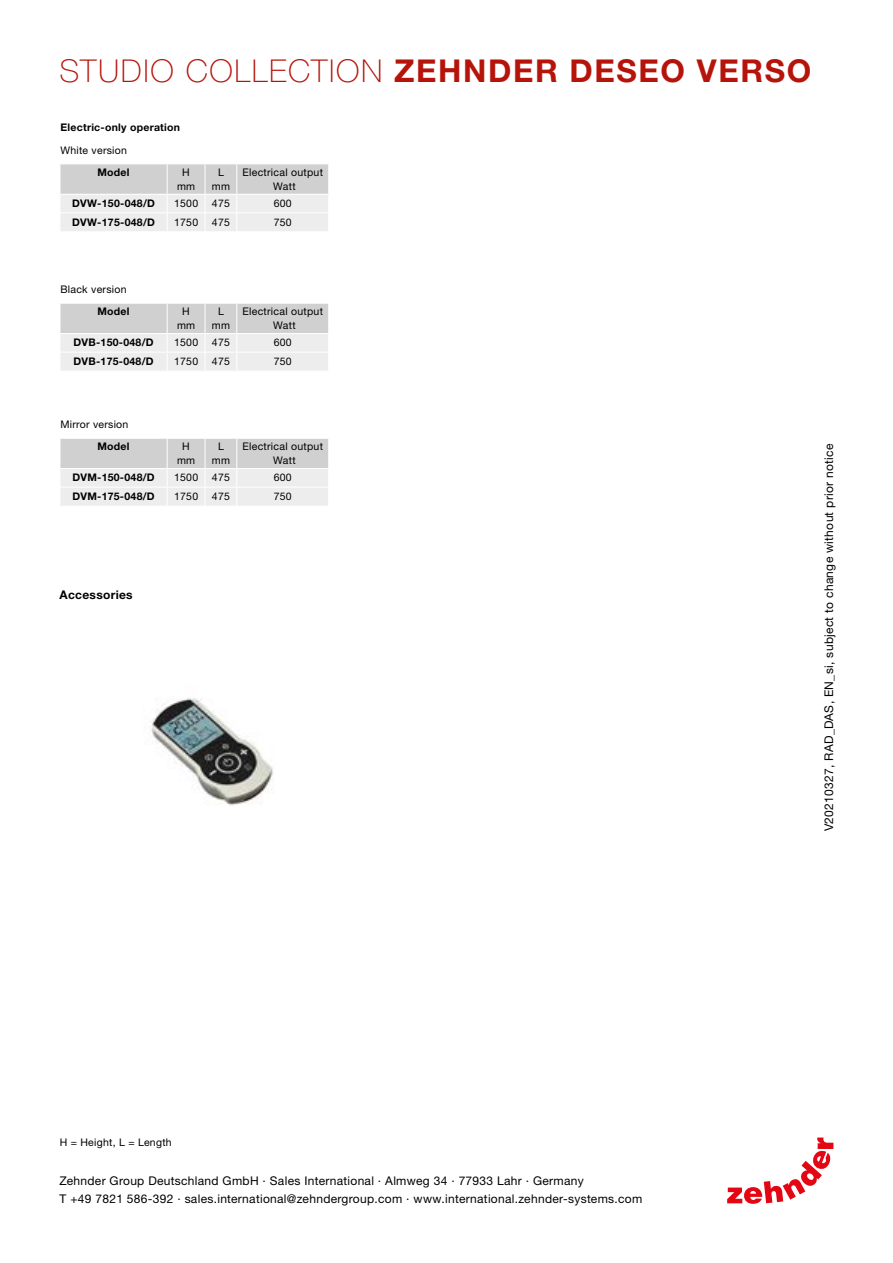
<style>
.page{position:relative;width:893px;height:1263px;background:#fff}
.page>*{position:absolute;margin:0;border:0;box-sizing:border-box;transform-origin:0 0}
.t1{font:700 31.5px "Helvetica Neue LTW1 G";letter-spacing:.05em;color:#b6140b}
.t2{font:12px/18px "Helvetica Neuefor Zehnder";letter-spacing:.025em;color:#000}
.t3{font:700 12px "Helvetica Neue LTW1 G";letter-spacing:.025em;color:#000}
.t4{font:10.5px/13.5px "Helvetica Neuefor Zehnder";letter-spacing:.025em;color:#000;text-align:center}
.t5{font:700 10.5px "Helvetica Neue LTW1 G";letter-spacing:.025em;color:#000}
.s1{font-weight:100}
</style>
<div class="page">
<svg style="left:60px;top:164px;width:269px;height:67px;background:#e0e0e0"></svg>
<hr style="left:60px;top:194px;width:107px;height:1px;background:#fff">
<hr style="left:167px;top:194px;width:38px;height:1px;background:#fff">
<hr style="left:205px;top:194px;width:32px;height:1px;background:#fff">
<hr style="left:237px;top:194px;width:92px;height:1px;background:#fff">
<hr style="left:60px;top:212px;width:107px;height:1px;background:#fff">
<hr style="left:167px;top:212px;width:38px;height:1px;background:#fff">
<hr style="left:205px;top:212px;width:32px;height:1px;background:#fff">
<hr style="left:237px;top:212px;width:92px;height:1px;background:#fff">
<svg style="left:60px;top:304px;width:268px;height:67px;background:#e0e0e0"></svg>
<hr style="left:60px;top:333px;width:107px;height:1px;background:#fff">
<hr style="left:167px;top:333px;width:38px;height:1px;background:#fff">
<hr style="left:205px;top:333px;width:32px;height:1px;background:#fff">
<hr style="left:237px;top:333px;width:92px;height:1px;background:#fff">
<hr style="left:60px;top:352px;width:107px;height:1px;background:#fff">
<hr style="left:167px;top:352px;width:38px;height:1px;background:#fff">
<hr style="left:205px;top:352px;width:32px;height:1px;background:#fff">
<hr style="left:237px;top:352px;width:92px;height:1px;background:#fff">
<svg style="left:60px;top:439px;width:268px;height:67px;background:#e0e0e0"></svg>
<hr style="left:60px;top:468px;width:107px;height:1px;background:#fff">
<hr style="left:167px;top:468px;width:38px;height:1px;background:#fff">
<hr style="left:205px;top:468px;width:32px;height:1px;background:#fff">
<hr style="left:237px;top:468px;width:92px;height:1px;background:#fff">
<hr style="left:60px;top:487px;width:107px;height:1px;background:#fff">
<hr style="left:167px;top:487px;width:38px;height:1px;background:#fff">
<hr style="left:205px;top:487px;width:32px;height:1px;background:#fff">
<hr style="left:237px;top:487px;width:92px;height:1px;background:#fff">
<img style="left:151px;top:698px;width:122px;height:108px">
<svg style="left:727px;top:1137px;width:106px;height:67px"></svg>
<h1 class="t1" style="left:60px;top:51px;width:753px"><span class="s1">STUDIO COLLECTION</span> ZEHNDER DESEO VERSO</h1>
<p class="t5" style="left:60px;top:121px;width:121px">Electric-only operation</p>
<p class="t4" style="left:60px;top:144px;width:68px">White version</p>
<p class="t5" style="left:98px;top:166px;width:34px">Model</p>
<p class="t4" style="left:177px;top:166px;width:20px">H mm</p>
<p class="t4" style="left:212px;top:166px;width:20px">L mm</p>
<p class="t4" style="left:243px;top:166px;width:82px">Electrical output<br>Watt</p>
<p class="t5" style="left:72px;top:197px;width:84px">DVW-150-048/D</p>
<p class="t4" style="left:174px;top:196px;width:26px">1500</p>
<p class="t4" style="left:212px;top:196px;width:20px">475</p>
<p class="t4" style="left:274px;top:196px;width:20px">600</p>
<p class="t5" style="left:72px;top:216px;width:84px">DVW-175-048/D</p>
<p class="t4" style="left:174px;top:215px;width:26px">1750</p>
<p class="t4" style="left:212px;top:215px;width:20px">475</p>
<p class="t4" style="left:274px;top:215px;width:20px">750</p>
<p class="t4" style="left:60px;top:283px;width:68px">Black version</p>
<p class="t5" style="left:98px;top:305px;width:34px">Model</p>
<p class="t4" style="left:177px;top:305px;width:20px">H mm</p>
<p class="t4" style="left:212px;top:305px;width:20px">L mm</p>
<p class="t4" style="left:243px;top:305px;width:82px">Electrical output<br>Watt</p>
<p class="t5" style="left:73px;top:336px;width:82px">DVB-150-048/D</p>
<p class="t4" style="left:174px;top:336px;width:26px">1500</p>
<p class="t4" style="left:212px;top:336px;width:20px">475</p>
<p class="t4" style="left:274px;top:336px;width:20px">600</p>
<p class="t5" style="left:73px;top:355px;width:82px">DVB-175-048/D</p>
<p class="t4" style="left:174px;top:355px;width:26px">1750</p>
<p class="t4" style="left:212px;top:355px;width:20px">475</p>
<p class="t4" style="left:274px;top:355px;width:20px">750</p>
<p class="t4" style="left:60px;top:418px;width:69px">Mirror version</p>
<p class="t5" style="left:98px;top:440px;width:34px">Model</p>
<p class="t4" style="left:177px;top:440px;width:20px">H mm</p>
<p class="t4" style="left:212px;top:440px;width:20px">L mm</p>
<p class="t4" style="left:243px;top:440px;width:82px">Electrical output<br>Watt</p>
<p class="t5" style="left:72px;top:471px;width:84px">DVM-150-048/D</p>
<p class="t4" style="left:174px;top:471px;width:26px">1500</p>
<p class="t4" style="left:212px;top:471px;width:20px">475</p>
<p class="t4" style="left:274px;top:471px;width:20px">600</p>
<p class="t5" style="left:72px;top:490px;width:84px">DVM-175-048/D</p>
<p class="t4" style="left:174px;top:490px;width:26px">1750</p>
<p class="t4" style="left:212px;top:490px;width:20px">475</p>
<p class="t4" style="left:274px;top:490px;width:20px">750</p>
<p class="t3" style="left:60px;top:587px;width:75px">Accessories</p>
<p class="t2" style="left:820px;top:831px;width:389px;rotate:-90deg">V20210327, RAD_DAS, EN_si, subject to change without prior notice</p>
<p class="t4" style="left:60px;top:1135px;width:114px">H = Height, L = Length</p>
<p class="t2" style="left:60px;top:1172px;width:584px">Zehnder Group Deutschland GmbH · Sales International · Almweg 34 · 77933 Lahr · Germany<br>T +49 7821 586-392 · sales.international@zehndergroup.com · www.international.zehnder-systems.com</p>
</div>
